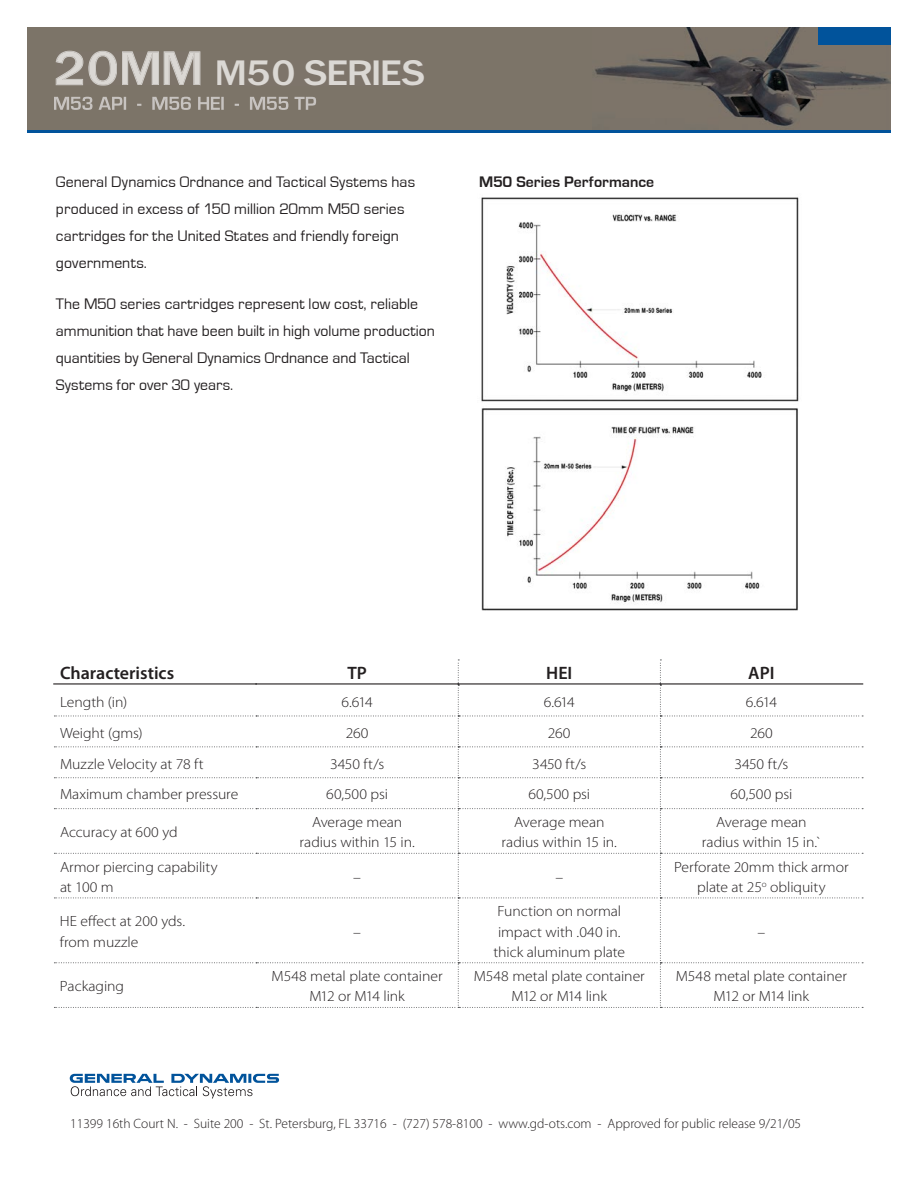
<style>
.page{position:relative;width:918px;height:1188px;background:#fff}
.page>*{position:absolute;margin:0;border:0;box-sizing:border-box;transform-origin:0 0}
.t1{font:35.1px "Framina";color:#dbd8d4;scale:1.11 1}
.t2{font:600 18px "Myriad Pro";color:#231f20}
.t3{font:15.75px/27px "Eurostile";letter-spacing:.005em;color:#231f20}
.t4{font:700 15.75px "Eurostile";color:#231f20}
.t5{font:300 14.85px/20.2px "Myriad Pro";letter-spacing:-.005em;color:#231f20;text-align:center;scale:1.06 1}
.t6{font:300 13.5px "Myriad Pro";color:#231f20}
.s1{font-size:47.25px}
</style>
<div class="page">
<div style="left:27px;top:116px;width:864px;height:17px;background:linear-gradient(to right,#01539b,#01539b)"></div>
<div style="left:27px;top:27px;width:864px;height:102px;background:#7c7468"></div>
<svg style="left:56px;top:51px;width:145px;height:35px"></svg>
<svg style="left:54px;top:97px;width:262px;height:13px"></svg>
<img style="left:593px;top:27px;width:298px;height:103px">
<div style="left:819px;top:27px;width:72px;height:18px;background:#01539b"></div>
<svg style="left:70px;top:1074px;width:209px;height:25px"></svg>
<img style="left:481px;top:408px;width:317px;height:203px">
<img style="left:481px;top:197px;width:318px;height:205px">
<svg style="left:54px;top:660px;width:809px;height:348px"></svg>
<hr style="left:53px;top:683px;width:204px;height:2px;background:#231f20">
<hr style="left:255px;top:683px;width:204px;height:2px;background:#231f20">
<hr style="left:458px;top:683px;width:203px;height:2px;background:#231f20">
<hr style="left:660px;top:683px;width:203px;height:2px;background:#231f20">
<h1 class="t1" style="left:53px;top:51px;width:337px"><span class="s1">20MM</span> M50 SERIES</h1>
<p class="t3" style="left:56px;top:169px;width:361px">General Dynamics Ordnance and Tactical Systems has produced in excess of 150 million 20mm M50 series cartridges for the United States and friendly foreign governments.</p>
<p class="t3" style="left:56px;top:291px;width:380px">The M50 series cartridges represent low cost, reliable ammunition that have been built in high volume production quantities by General Dynamics Ordnance and Tactical Systems for over 30 years.</p>
<p class="t4" style="left:479px;top:174px;width:177px">M50 Series Performance</p>
<p class="t2" style="left:60px;top:662px;width:116px">Characteristics</p>
<p class="t2" style="left:347px;top:662px;width:21px">TP</p>
<p class="t2" style="left:546px;top:662px;width:28px">HEI</p>
<p class="t2" style="left:748px;top:662px;width:28px">API</p>
<p class="t5" style="left:60px;top:692px;width:65px">Length (in)</p>
<p class="t5" style="left:342px;top:692px;width:31px">6.614</p>
<p class="t5" style="left:544px;top:692px;width:31px">6.614</p>
<p class="t5" style="left:746px;top:692px;width:31px">6.614</p>
<p class="t5" style="left:60px;top:723px;width:79px">Weight (gms)</p>
<p class="t5" style="left:346px;top:723px;width:23px">260</p>
<p class="t5" style="left:548px;top:723px;width:23px">260</p>
<p class="t5" style="left:750px;top:723px;width:23px">260</p>
<p class="t5" style="left:60px;top:754px;width:137px">Muzzle Velocity at 78 ft</p>
<p class="t5" style="left:330px;top:754px;width:52px">3450 ft/s</p>
<p class="t5" style="left:532px;top:754px;width:52px">3450 ft/s</p>
<p class="t5" style="left:734px;top:754px;width:52px">3450 ft/s</p>
<p class="t5" style="left:60px;top:785px;width:170px">Maximum chamber pressure</p>
<p class="t5" style="left:326px;top:785px;width:60px">60,500 psi</p>
<p class="t5" style="left:528px;top:785px;width:60px">60,500 psi</p>
<p class="t5" style="left:731px;top:785px;width:60px">60,500 psi</p>
<p class="t5" style="left:60px;top:822px;width:112px">Accuracy at 600 yd</p>
<p class="t5" style="left:299px;top:812px;width:110px">Average mean radius within 15 in.</p>
<p class="t5" style="left:502px;top:812px;width:110px">Average mean radius within 15 in.</p>
<p class="t5" style="left:702px;top:812px;width:114px">Average mean radius within 15 in.`</p>
<p class="t5" style="left:60px;top:857px;width:150px;text-align:left">Armor piercing capability at 100 m</p>
<p class="t5" style="left:674px;top:857px;width:166px">Perforate 20mm thick armor plate at 25<sup>o</sup> obliquity</p>
<p class="t5" style="left:353px;top:867px;width:9px">–</p>
<p class="t5" style="left:555px;top:867px;width:9px">–</p>
<p class="t5" style="left:60px;top:912px;width:120px;text-align:left">HE effect at 200 yds. from muzzle</p>
<p class="t5" style="left:353px;top:922px;width:9px">–</p>
<p class="t5" style="left:494px;top:901px;width:126px">Function on normal impact with .040 in. thick aluminum plate</p>
<p class="t5" style="left:758px;top:922px;width:9px">–</p>
<p class="t5" style="left:60px;top:976px;width:62px">Packaging</p>
<p class="t5" style="left:272px;top:966px;width:163px">M548 metal plate container<br>M12 or M14 link</p>
<p class="t5" style="left:474px;top:966px;width:163px">M548 metal plate container<br>M12 or M14 link</p>
<p class="t5" style="left:676px;top:966px;width:163px">M548 metal plate container<br>M12 or M14 link</p>
<p class="t6" style="left:70px;top:1116px;width:733px">11399 16th Court N. - Suite 200 - St. Petersburg, FL 33716 - (727) 578-8100 - www.gd-ots.com - Approved for public release 9/21/05</p>
</div>
